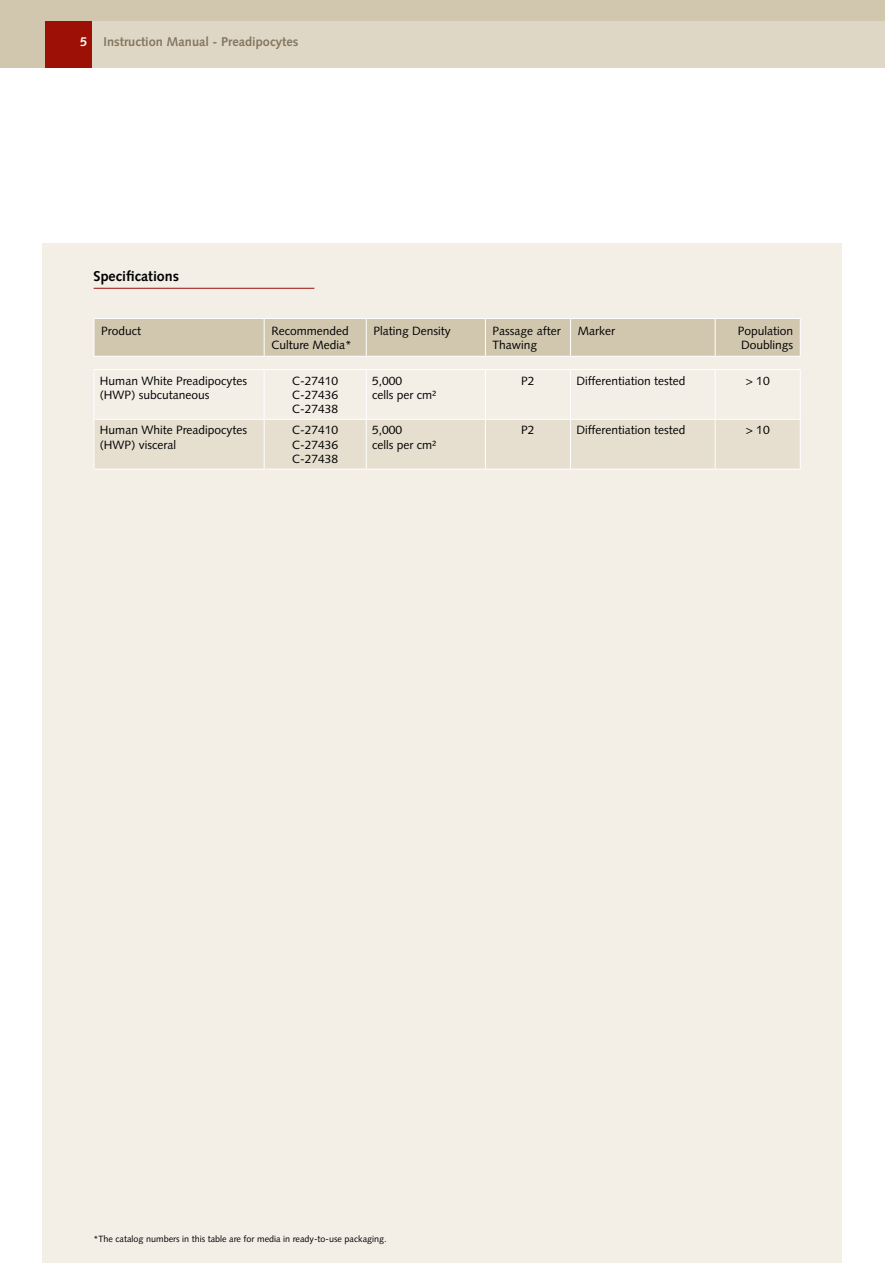
<style>
.page{position:relative;width:885px;height:1263px;background:#fff}
.page>*{position:absolute;margin:0;border:0;box-sizing:border-box;transform-origin:0 0}
.t1{font:700 14.25px "Syntax LT Std";color:#000}
.t2{font:700 12.75px "Syntax LT Std";color:#857760}
.t3{font:700 12.75px "Syntax LT Std";color:#fff}
.t4{font:12px/14.4px "Syntax LT Std";color:#000}
.t5{font:9px "Syntax LT Std";color:#000}
</style>
<div class="page">
<div style="left:0;top:0;width:884px;height:68px;background:#d1c7af"></div>
<div style="left:92px;top:21px;width:792px;height:47px;background:#dfd7c5"></div>
<div style="left:45px;top:21px;width:47px;height:47px;background:#9c1006"></div>
<div style="left:43px;top:243px;width:799px;height:1020px;background:#f3efe7"></div>
<svg style="left:95px;top:370px;width:704px;height:98px"></svg>
<hr style="left:94px;top:369px;width:170px;height:1px;background:#fff">
<hr style="left:94px;top:370px;width:1px;height:49px;background:#fff">
<hr style="left:264px;top:369px;width:102px;height:1px;background:#fff">
<hr style="left:264px;top:370px;width:1px;height:49px;background:#fff">
<hr style="left:366px;top:369px;width:119px;height:1px;background:#fff">
<hr style="left:366px;top:370px;width:1px;height:49px;background:#fff">
<hr style="left:485px;top:369px;width:85px;height:1px;background:#fff">
<hr style="left:485px;top:370px;width:1px;height:49px;background:#fff">
<hr style="left:570px;top:369px;width:145px;height:1px;background:#fff">
<hr style="left:570px;top:370px;width:1px;height:49px;background:#fff">
<hr style="left:715px;top:369px;width:85px;height:1px;background:#fff">
<hr style="left:714px;top:370px;width:1px;height:49px;background:#fff">
<hr style="left:799px;top:370px;width:1px;height:49px;background:#fff">
<hr style="left:94px;top:419px;width:170px;height:1px;background:#fff">
<hr style="left:94px;top:420px;width:1px;height:49px;background:#fff">
<hr style="left:264px;top:419px;width:102px;height:1px;background:#fff">
<hr style="left:264px;top:420px;width:1px;height:49px;background:#fff">
<hr style="left:366px;top:419px;width:119px;height:1px;background:#fff">
<hr style="left:366px;top:420px;width:1px;height:49px;background:#fff">
<hr style="left:485px;top:419px;width:85px;height:1px;background:#fff">
<hr style="left:485px;top:420px;width:1px;height:49px;background:#fff">
<hr style="left:570px;top:419px;width:145px;height:1px;background:#fff">
<hr style="left:570px;top:420px;width:1px;height:49px;background:#fff">
<hr style="left:715px;top:419px;width:85px;height:1px;background:#fff">
<hr style="left:714px;top:420px;width:1px;height:49px;background:#fff">
<hr style="left:799px;top:420px;width:1px;height:49px;background:#fff">
<hr style="left:94px;top:469px;width:170px;height:1px;background:#fff">
<hr style="left:264px;top:469px;width:102px;height:1px;background:#fff">
<hr style="left:366px;top:469px;width:119px;height:1px;background:#fff">
<hr style="left:485px;top:469px;width:85px;height:1px;background:#fff">
<hr style="left:570px;top:469px;width:145px;height:1px;background:#fff">
<hr style="left:715px;top:469px;width:85px;height:1px;background:#fff">
<div style="left:95px;top:319px;width:704px;height:37px;background:#d1c7af"></div>
<hr style="left:94px;top:356px;width:170px;height:1px;background:#fff">
<hr style="left:264px;top:356px;width:102px;height:1px;background:#fff">
<hr style="left:94px;top:318px;width:170px;height:1px;background:#fff">
<hr style="left:94px;top:319px;width:1px;height:37px;background:#fff">
<hr style="left:264px;top:318px;width:102px;height:1px;background:#fff">
<hr style="left:264px;top:319px;width:1px;height:37px;background:#fff">
<hr style="left:366px;top:318px;width:119px;height:1px;background:#fff">
<hr style="left:366px;top:319px;width:1px;height:37px;background:#fff">
<hr style="left:485px;top:318px;width:85px;height:1px;background:#fff">
<hr style="left:485px;top:319px;width:1px;height:37px;background:#fff">
<hr style="left:570px;top:318px;width:145px;height:1px;background:#fff">
<hr style="left:570px;top:319px;width:1px;height:37px;background:#fff">
<hr style="left:715px;top:318px;width:85px;height:1px;background:#fff">
<hr style="left:714px;top:319px;width:1px;height:37px;background:#fff">
<hr style="left:799px;top:319px;width:1px;height:37px;background:#fff">
<hr style="left:366px;top:356px;width:119px;height:1px;background:#fff">
<hr style="left:485px;top:356px;width:85px;height:1px;background:#fff">
<hr style="left:570px;top:356px;width:145px;height:1px;background:#fff">
<hr style="left:715px;top:356px;width:85px;height:1px;background:#fff">
<hr style="left:94px;top:288px;width:220px;height:1px;background:#9c1006">
<p class="t3" style="left:80px;top:34px;width:9px">5</p>
<p class="t2" style="left:103px;top:34px;width:196px">Instruction Manual - Preadipocytes</p>
<p class="t1" style="left:94px;top:268px;width:87px">Specifications</p>
<p class="t4" style="left:101px;top:323px;width:41px">Product</p>
<p class="t4" style="left:271px;top:323px;width:82px">Recommended<br>Culture Media*</p>
<p class="t4" style="left:373px;top:323px;width:79px">Plating Density</p>
<p class="t4" style="left:492px;top:323px;width:70px">Passage after<br>Thawing</p>
<p class="t4" style="left:577px;top:323px;width:39px">Marker</p>
<p class="t4" style="left:737px;top:323px;width:57px">Population<br>Doublings</p>
<p class="t4" style="left:100px;top:373px;width:149px">Human White Preadipocytes (HWP) subcutaneous</p>
<p class="t4" style="left:292px;top:373px;width:48px;text-align:justify">C-27410<br>C-27436<br>C-27438</p>
<p class="t4" style="left:372px;top:373px;width:66px">5,000<br>cells per cm²</p>
<p class="t4" style="left:521px;top:373px;width:15px">P2</p>
<p class="t4" style="left:576px;top:373px;width:110px">Differentiation tested</p>
<p class="t4" style="left:745px;top:373px;width:25px">&gt; 10</p>
<p class="t4" style="left:100px;top:423px;width:149px">Human White Preadipocytes (HWP) visceral</p>
<p class="t4" style="left:292px;top:423px;width:48px;text-align:justify">C-27410<br>C-27436<br>C-27438</p>
<p class="t4" style="left:372px;top:423px;width:66px">5,000<br>cells per cm²</p>
<p class="t4" style="left:521px;top:423px;width:15px">P2</p>
<p class="t4" style="left:576px;top:423px;width:110px">Differentiation tested</p>
<p class="t4" style="left:745px;top:423px;width:25px">&gt; 10</p>
<p class="t5" style="left:94px;top:1233px;width:294px">*The catalog numbers in this table are for media in ready-to-use packaging.</p>
</div>
